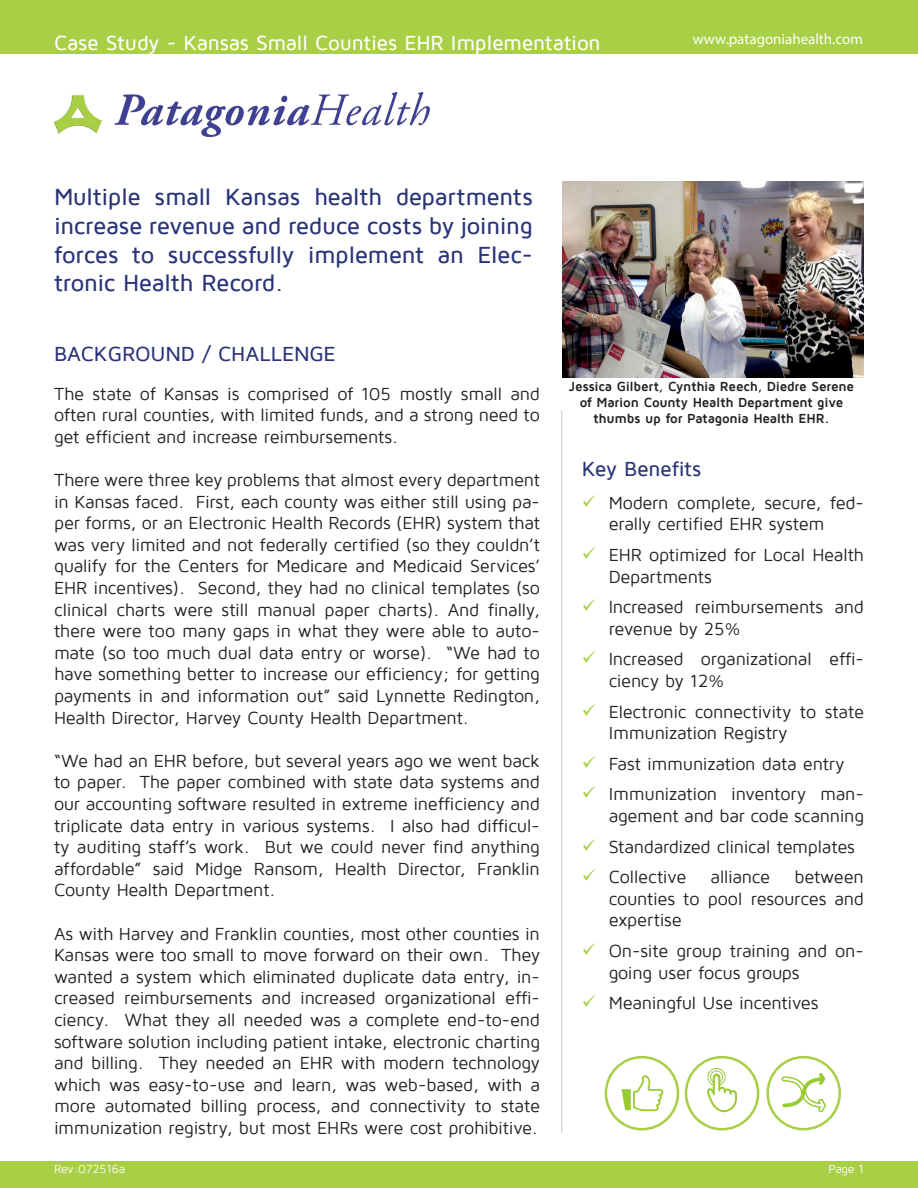
<style>
.page{position:relative;width:918px;height:1188px;background:#fff}
.page>*{position:absolute;margin:0;border:0;box-sizing:border-box;transform-origin:0 0}
.t1{font:500 24px/28.8px "Maven Pro";letter-spacing:-.015em;color:#283378;text-align:justify}
.t2{font:500 21px "Maven Pro";letter-spacing:-.015em;color:#fff}
.t3{font:500 21px "Maven Pro";letter-spacing:-.01em;color:#2a3376}
.t4{font:18px/21.6px "Maven Pro";letter-spacing:-.015em;color:#231f20}
.t5{font:15px "Myriad Pro";color:#fff}
.t6{font:700 13.5px/16.2px "Maven Pro";letter-spacing:-.015em;color:#231f20;text-align:center}
.t7{font:12px "Maven Pro";letter-spacing:-.015em;color:#fff}
</style>
<div class="page">
<div style="left:0;top:0;width:918px;height:54px;background:#a8cf45"></div>
<img style="left:54px;top:93px;width:376px;height:44px">
<hr style="left:561px;top:410px;width:1px;height:723px;background:#ccc">
<div style="left:0;top:1161px;width:918px;height:27px;background:#a8cf45"></div>
<div style="left:605px;top:1056px;width:74px;height:74px;border:3px solid #a8cf45;border-radius:50%"></div>
<svg style="left:621px;top:1075px;width:43px;height:37px"></svg>
<div style="left:766px;top:1056px;width:75px;height:74px;border:3px solid #a8cf45;border-radius:50%"></div>
<svg style="left:781px;top:1073px;width:45px;height:40px"></svg>
<div style="left:710px;top:1071px;width:13px;height:12px;border:1px solid #9c3;border-radius:50%"></div>
<div style="left:708px;top:1068px;width:17px;height:18px;border:1px solid #9c3;border-radius:50%"></div>
<div style="left:685px;top:1056px;width:74px;height:74px;border:3px solid #a8cf45;border-radius:50%"></div>
<svg style="left:707px;top:1074px;width:30px;height:38px"></svg>
<img style="left:563px;top:182px;width:300px;height:196px">
<p class="t2" style="left:54px;top:32px;width:548px">Case Study - Kansas Small Counties EHR Implementation</p>
<p class="t1" style="left:54px;top:183px;width:480px">Multiple small Kansas health departments increase revenue and reduce costs by joining forces to successfully implement an Elec&shy;tronic Health Record.</p>
<p class="t5" style="left:693px;top:30px;width:172px">www.patagoniahealth.com</p>
<p class="t3" style="left:54px;top:343px;width:283px">BACKGROUND / CHALLENGE</p>
<p class="t4" style="left:54px;top:383px;width:488px;text-align:justify">The state of Kansas is comprised of 105 mostly small and often rural counties, with limited funds, and a strong need to get efficient and increase reimbursements.</p>
<p class="t4" style="left:54px;top:469px;width:488px;text-align:justify">There were three key problems that almost every department in Kansas faced. First, each county was either still using pa&shy;per forms, or an Electronic Health Records (EHR) system that was very limited and not federally certified (so they couldn’t qualify for the Centers for Medicare and Medicaid Services’ EHR incentives). Second, they had no clinical templates (so clinical charts were still manual paper charts). And finally, there were too many gaps in what they were able to auto&shy;mate (so too much dual data entry or worse). “We had to have something better to increase our efficiency; for getting payments in and information out” said Lynnette Redington, Health Director, Harvey County Health Department.</p>
<p class="t4" style="left:54px;top:750px;width:488px;text-align:justify">“We had an EHR before, but several years ago we went back to paper. The paper combined with state data systems and our accounting software resulted in extreme inefficiency and triplicate data entry in various systems. I also had difficul&shy;ty auditing staff’s work. But we could never find anything affordable” said Midge Ransom, Health Director, Franklin County Health Department.</p>
<p class="t4" style="left:54px;top:923px;width:488px;text-align:justify">As with Harvey and Franklin counties, most other counties in Kansas were too small to move forward on their own. They wanted a system which eliminated duplicate data entry, in&shy;creased reimbursements and increased organizational effi&shy;ciency. What they all needed was a complete end-to-end software solution including patient intake, electronic charting and billing. They needed an EHR with modern technology which was easy-to-use and learn, was web-based, with a more automated billing process, and connectivity to state immunization registry, but most EHRs were cost prohibitive.</p>
<p class="t6" style="left:569px;top:378px;width:287px">Jessica Gilbert, Cynthia Reech, Diedre Serene</p>
<p class="t6" style="left:580px;top:394px;width:265px">of Marion County Health Department give thumbs up for Patagonia Health EHR.</p>
<p class="t3" style="left:582px;top:457px;width:121px">Key Benefits</p>
<p class="t4" style="left:609px;top:492px;width:257px">Modern complete, secure, fed&shy;erally certified EHR system</p>
<p class="t4" style="left:609px;top:544px;width:257px">EHR optimized for Local Health<br>Departments</p>
<p class="t4" style="left:609px;top:597px;width:257px">Increased reimbursements and revenue by 25%</p>
<p class="t4" style="left:609px;top:649px;width:257px">Increased organizational effi&shy;ciency by 12%</p>
<p class="t4" style="left:609px;top:701px;width:257px">Electronic connectivity to state<br>Immunization Registry</p>
<p class="t4" style="left:609px;top:753px;width:237px">Fast immunization data entry</p>
<p class="t4" style="left:609px;top:784px;width:257px">Immunization inventory man&shy;agement and bar code scanning</p>
<p class="t4" style="left:609px;top:836px;width:248px">Standardized clinical templates</p>
<p class="t4" style="left:609px;top:867px;width:79px">Collective</p>
<p class="t4" style="left:711px;top:867px;width:61px">alliance</p>
<p class="t4" style="left:609px;top:867px;width:257px;text-align:justify;text-indent:186px">between counties to pool resources and expertise</p>
<p class="t4" style="left:609px;top:940px;width:257px">On-site group training and on&shy;going user focus groups</p>
<p class="t4" style="left:609px;top:993px;width:211px">Meaningful Use incentives</p>
<p class="t7" style="left:54px;top:1162px;width:73px">Rev:072516a</p>
<p class="t7" style="left:828px;top:1162px;width:37px">Page 1</p>
</div>
